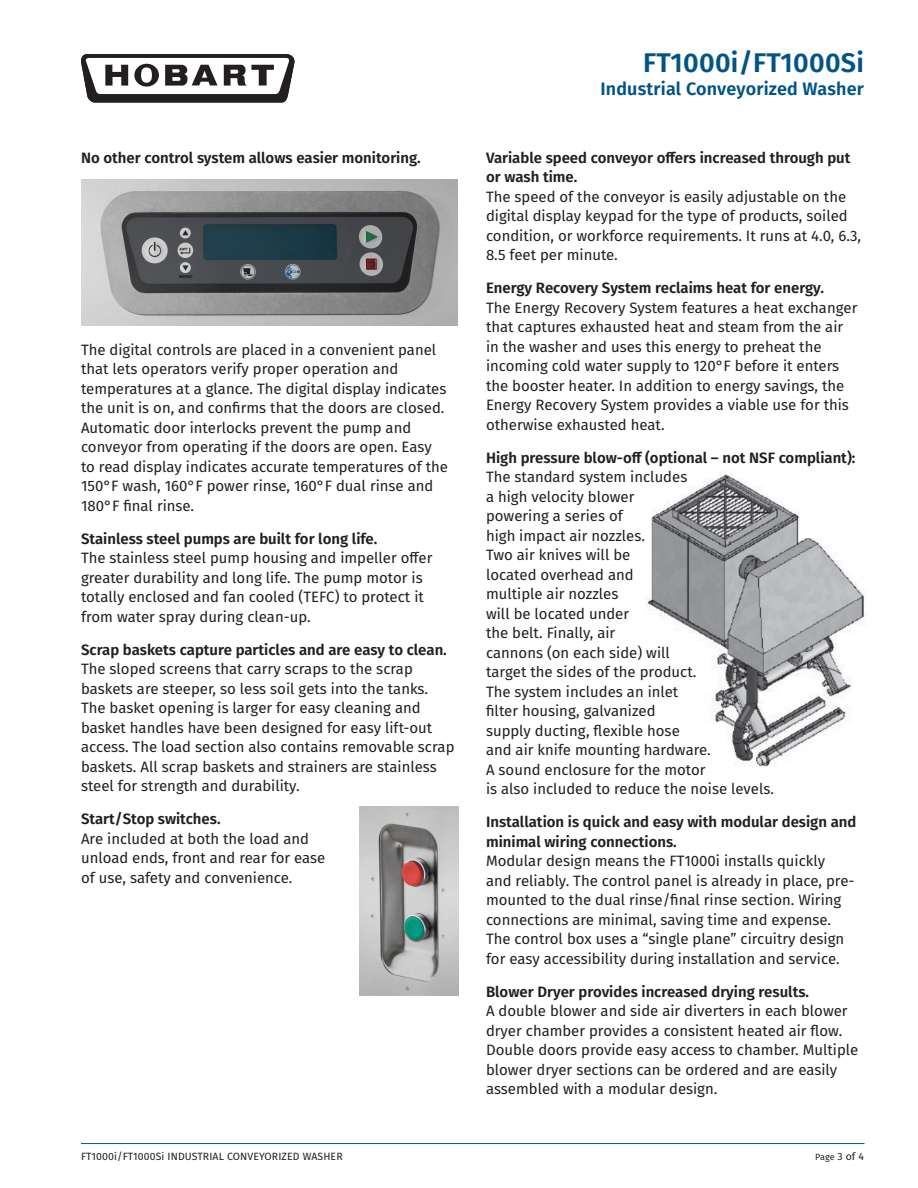
<style>
.page{position:relative;width:918px;height:1188px;background:#fff}
.page>*{position:absolute;margin:0;border:0;box-sizing:border-box;transform-origin:0 0}
.t1{font:600 27px "Fira Sans";letter-spacing:.01em;color:#015486}
.t2{font:600 18px "Fira Sans";letter-spacing:.01em;color:#015486}
.t3{font:15px/19.5px "Fira Sans";color:#231f20}
.t4{font:600 15px/19.5px "Fira Sans";color:#231f20}
.t5{font:10.5px "Fira Sans";letter-spacing:.01em;color:#231f20}
.t6{font:9px "Fira Sans";color:#231f20}
.s1{font-size:10.5px}
</style>
<div class="page">
<svg style="left:81px;top:54px;width:213px;height:49px"></svg>
<hr style="left:81px;top:1143px;width:784px;height:1px;background:#015486">
<img style="left:647px;top:474px;width:217px;height:293px">
<img style="left:359px;top:807px;width:100px;height:189px">
<img style="left:81px;top:179px;width:377px;height:146px">
<p class="t4" style="left:81px;top:147px;width:341px">No other control system allows easier monitoring.</p>
<p class="t3" style="left:81px;top:339px;width:368px">The digital controls are placed in a convenient panel that lets operators verify proper operation and temperatures at a glance. The digital display indicates the unit is on, and confirms that the doors are closed.<br>Automatic door interlocks prevent the pump and conveyor from operating if the doors are open. Easy to read display indicates accurate temperatures of the 150°F wash, 160°F power rinse, 160°F dual rinse and 180°F final rinse.</p>
<p class="t4" style="left:81px;top:528px;width:298px">Stainless steel pumps are built for long life.</p>
<p class="t3" style="left:81px;top:548px;width:353px">The stainless steel pump housing and impeller offer greater durability and long life. The pump motor is totally enclosed and fan cooled (TEFC) to protect it from water spray during clean-up.</p>
<p class="t4" style="left:81px;top:639px;width:367px">Scrap baskets capture particles and are easy to clean.</p>
<p class="t3" style="left:81px;top:659px;width:375px">The sloped screens that carry scraps to the scrap baskets are steeper, so less soil gets into the tanks.<br>The basket opening is larger for easy cleaning and basket handles have been designed for easy lift-out access. The load section also contains removable scrap baskets. All scrap baskets and strainers are stainless steel for strength and durability.</p>
<p class="t4" style="left:81px;top:808px;width:141px">Start/Stop switches.</p>
<p class="t3" style="left:81px;top:828px;width:246px">Are included at both the load and unload ends, front and rear for ease of use, safety and convenience.</p>
<h1 class="t1" style="left:643px;top:41px;width:222px">FT1000i/FT1000Si</h1>
<p class="t2" style="left:600px;top:74px;width:265px">Industrial Conveyorized Washer</p>
<p class="t4" style="left:486px;top:147px;width:366px">Variable speed conveyor offers increased through put or wash time.</p>
<p class="t3" style="left:486px;top:186px;width:377px">The speed of the conveyor is easily adjustable on the digital display keypad for the type of products, soiled condition, or workforce requirements. It runs at 4.0, 6.3, 8.5 feet per minute.</p>
<p class="t4" style="left:486px;top:277px;width:339px">Energy Recovery System reclaims heat for energy.</p>
<p class="t3" style="left:486px;top:297px;width:373px">The Energy Recovery System features a heat exchanger that captures exhausted heat and steam from the air in the washer and uses this energy to preheat the incoming cold water supply to 120°F before it enters the booster heater. In addition to energy savings, the Energy Recovery System provides a viable use for this otherwise exhausted heat.</p>
<p class="t4" style="left:486px;top:447px;width:371px">High pressure blow-off (optional – not NSF compliant):</p>
<p class="t3" style="left:486px;top:467px;width:290px">The standard system includes<br>a high velocity blower<br>powering a series of<br>high impact air nozzles.<br>Two air knives will be<br>located overhead and<br>multiple air nozzles<br>will be located under<br>the belt. Finally, air<br>cannons (on each side) will<br>target the sides of the product.<br>The system includes an inlet<br>filter housing, galvanized<br>supply ducting, flexible hose<br>and air knife mounting hardware.<br>A sound enclosure for the motor<br>is also included to reduce the noise levels.</p>
<p class="t4" style="left:486px;top:811px;width:372px">Installation is quick and easy with modular design and minimal wiring connections.</p>
<p class="t3" style="left:486px;top:851px;width:370px">Modular design means the FT1000i installs quickly<br>and reliably. The control panel is already in place, pre&shy;mounted to the dual rinse/final rinse section. Wiring connections are minimal, saving time and expense.<br>The control box uses a “single plane” circuitry design for easy accessibility during installation and service.</p>
<p class="t4" style="left:486px;top:981px;width:325px">Blower Dryer provides increased drying results.</p>
<p class="t3" style="left:486px;top:1001px;width:374px">A double blower and side air diverters in each blower dryer chamber provides a consistent heated air flow.<br>Double doors provide easy access to chamber. Multiple blower dryer sections can be ordered and are easily assembled with a modular design.</p>
<p class="t5" style="left:81px;top:1149px;width:263px">FT1000i/FT1000Si INDUSTRIAL CONVEYORIZED WASHER</p>
<p class="t6" style="left:815px;top:1150px;width:50px">Page <span class="s1">3 of 4</span></p>
</div>
